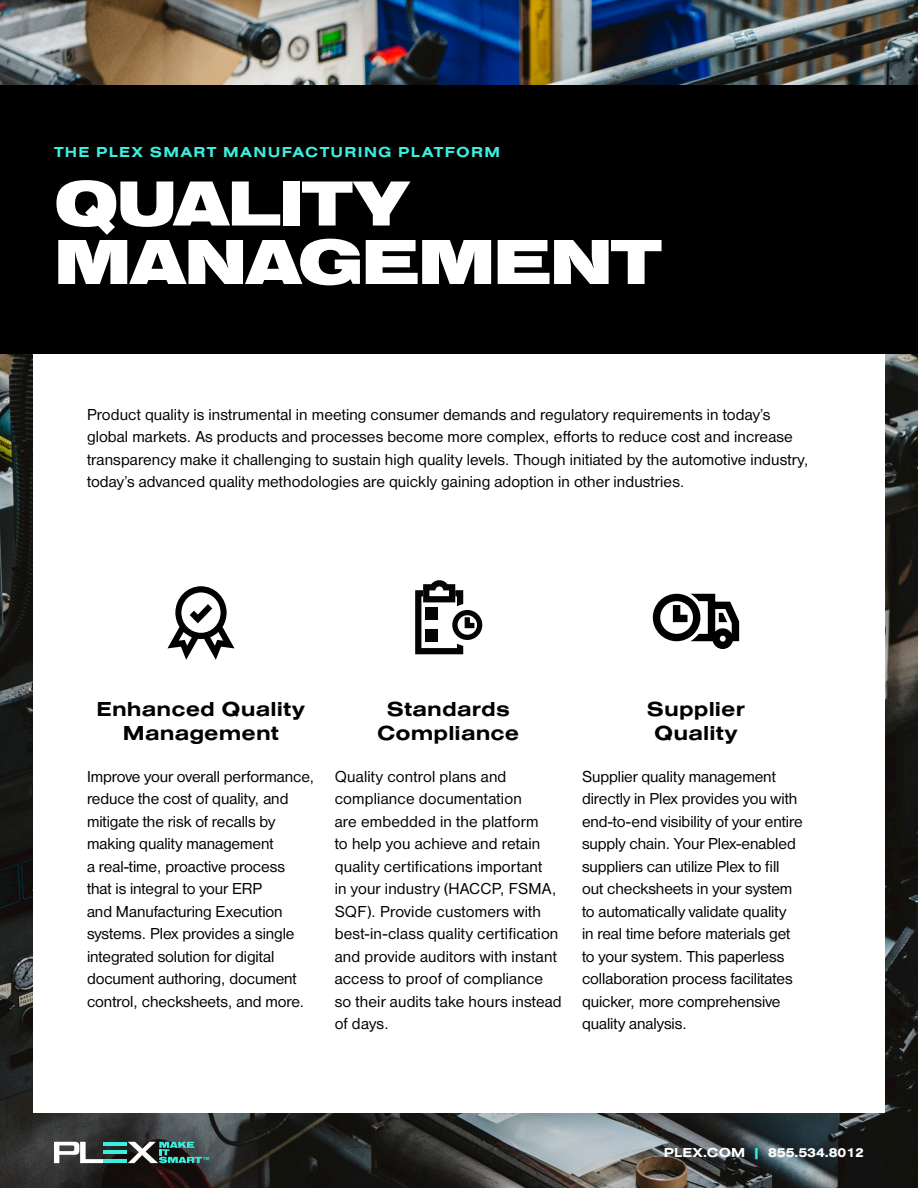
<style>
.page{position:relative;width:918px;height:1188px;background:#fff}
.page>*{position:absolute;margin:0;border:0;box-sizing:border-box;transform-origin:0 0}
.internal_page_headli{font:900 66px/58.5px "Nimbus San Ext";letter-spacing:-.035em;color:#fff}
.Body_subhead{font:700 21px/24px "Nimbus San Ext";color:#000;text-align:center}
.body{font:16.5px/22.5px "Nimbus San D";letter-spacing:.005em;color:#000}
.Body_subhead-2{font:16.5px/22.5px "Nimbus San D";letter-spacing:-.005em;color:#000}
.t1{font:700 15px "Nimbus San Ext";letter-spacing:.09em;color:#3beedd}
.t2{font:700 13.5px "Nimbus San Ext";color:#fff}
.s1{color:#3beedd}
</style>
<div class="page">
<img style="left:0;top:0;width:918px;height:1188px">
<div style="left:33px;top:138px;width:852px;height:975px;background:#fff"></div>
<div style="left:0;top:86px;width:918px;height:268px;background:#000"></div>
<svg style="left:54px;top:1142px;width:49px;height:21px"></svg>
<hr style="left:104px;top:1159px;width:23px;height:4px;background:#3beedd">
<hr style="left:104px;top:1142px;width:23px;height:4px;background:#3beedd">
<hr style="left:104px;top:1150px;width:23px;height:4px;background:#3beedd">
<svg style="left:128px;top:1142px;width:81px;height:21px;background:#4e7571"></svg>
<svg style="left:415px;top:580px;width:67px;height:74px"></svg>
<svg style="left:167px;top:586px;width:68px;height:74px"></svg>
<svg style="left:653px;top:594px;width:86px;height:55px"></svg>
<p class="t1" style="left:54px;top:142px;width:448px">THE PLEX SMART MANUFACTURING PLATFORM</p>
<p class="internal_page_headli" style="left:54px;top:175px;width:610px">QUALITY<br>MANAGEMENT</p>
<p class="body" style="left:87px;top:403px;width:723px">Product quality is instrumental in meeting consumer demands and regulatory requirements in today’s global markets. As products and processes become more complex, efforts to reduce cost and increase transparency make it challenging to sustain high quality levels. Though initiated by the automotive industry, today’s advanced quality methodologies are quickly gaining adoption in other industries.</p>
<p class="Body_subhead" style="left:96px;top:696px;width:210px">Enhanced Quality<br>Management</p>
<p class="body" style="left:87px;top:765px;width:229px">Improve your overall performance, reduce the cost of quality, and mitigate the risk of recalls by making quality management<br>a real-time, proactive process<br>that is integral to your ERP<br>and Manufacturing Execution systems. Plex provides a single integrated solution for digital document authoring, document control, checksheets, and more.</p>
<p class="Body_subhead" style="left:377px;top:696px;width:144px">Standards<br>Compliance</p>
<p class="body" style="left:335px;top:765px;width:229px">Quality control plans and compliance documentation<br>are embedded in the platform<br>to help you achieve and retain quality certifications important<br>in your industry (HACCP, FSMA,<br>SQF). Provide customers with best-in-class quality certification and provide auditors with instant access to proof of compliance so their audits take hours instead of days.</p>
<p class="Body_subhead" style="left:647px;top:696px;width:100px">Supplier<br>Quality</p>
<p class="Body_subhead-2" style="left:582px;top:765px;width:222px">Supplier quality management directly in Plex provides you with end-to-end visibility of your entire supply chain. Your Plex-enabled suppliers can utilize Plex to fill out checksheets in your system to automatically validate quality<br>in real time before materials get to your system. This paperless collaboration process facilitates quicker, more comprehensive quality analysis.</p>
<p class="t2" style="left:664px;top:1143px;width:202px">PLEX.COM <span class="s1">|</span> 855.534.8012</p>
</div>
